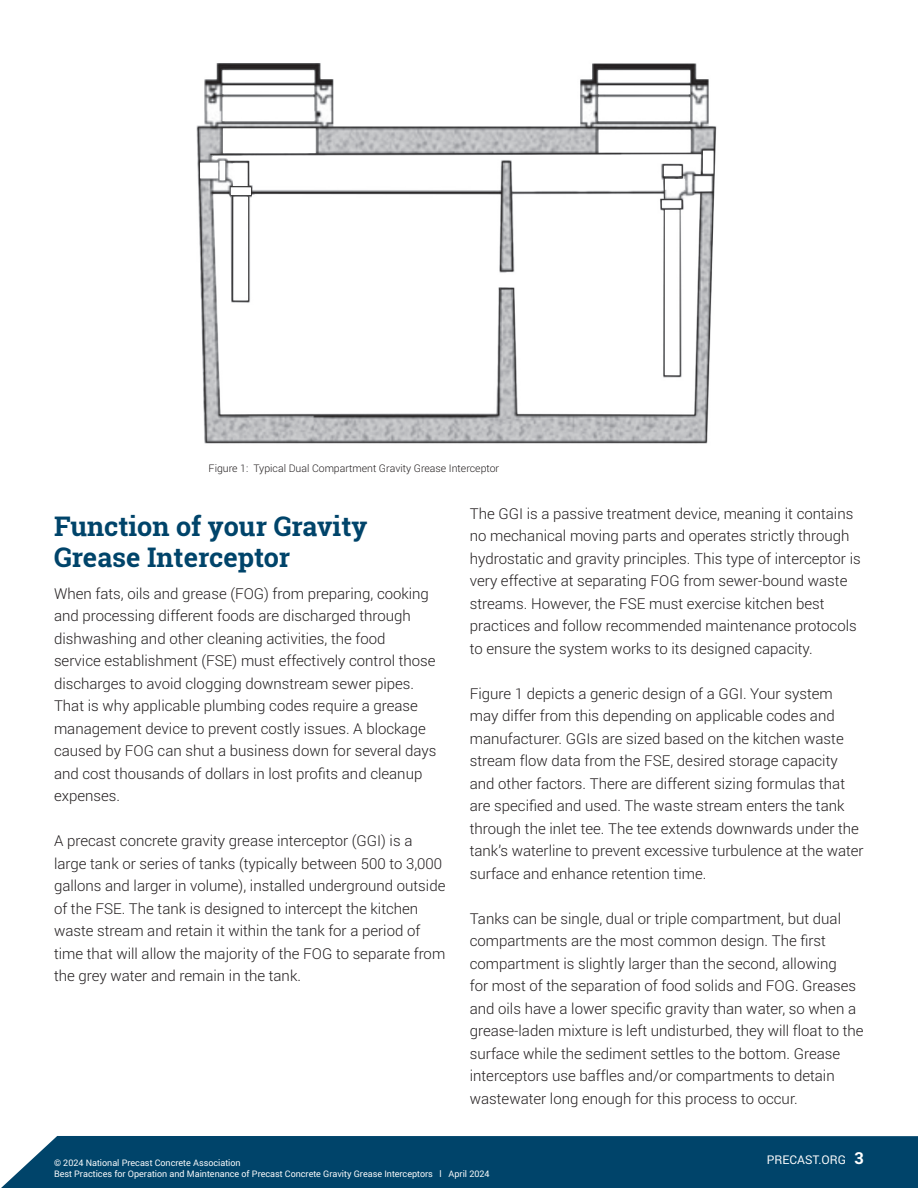
<style>
.page{position:relative;width:918px;height:1188px;background:#fff}
.page>*{position:absolute;margin:0;border:0;box-sizing:border-box;transform-origin:0 0}
.t1{font:700 27px/31.5px "Roboto Slab";color:#00446a}
.t2{font:300 15px/22.5px "Roboto";color:#231f20}
.t3{font:12px "Roboto";color:#fff}
.t4{font:300 10.5px "Roboto";color:#231f20}
.t5{font:9px "Roboto";color:#fff}
.s1{font-weight:700;font-size:16.5px}
</style>
<div class="page">
<div style="left:1px;top:1136px;width:917px;height:52px;background:#00446a"></div>
<img style="left:196px;top:63px;width:521px;height:381px">
<p class="t4" style="left:209px;top:461px;width:292px">Figure 1: Typical Dual Compartment Gravity Grease Interceptor</p>
<h1 class="t1" style="left:54px;top:510px;width:315px">Function of your Gravity<br>Grease Interceptor</h1>
<p class="t2" style="left:54px;top:582px;width:384px">When fats, oils and grease (FOG) from preparing, cooking and processing different foods are discharged through dishwashing and other cleaning activities, the food<br>service establishment (FSE) must effectively control those discharges to avoid clogging downstream sewer pipes.<br>That is why applicable plumbing codes require a grease management device to prevent costly issues. A blockage caused by FOG can shut a business down for several days and cost thousands of dollars in lost profits and cleanup expenses.</p>
<p class="t2" style="left:54px;top:829px;width:393px">A precast concrete gravity grease interceptor (GGI) is a large tank or series of tanks (typically between 500 to 3,000 gallons and larger in volume), installed underground outside of the FSE. The tank is designed to intercept the kitchen waste stream and retain it within the tank for a period of time that will allow the majority of the FOG to separate from the grey water and remain in the tank.</p>
<p class="t2" style="left:470px;top:502px;width:392px">The GGI is a passive treatment device, meaning it contains no mechanical moving parts and operates strictly through hydrostatic and gravity principles. This type of interceptor is very effective at separating FOG from sewer-bound waste streams. However, the FSE must exercise kitchen best practices and follow recommended maintenance protocols to ensure the system works to its designed capacity.</p>
<p class="t2" style="left:470px;top:682px;width:395px">Figure 1 depicts a generic design of a GGI. Your system may differ from this depending on applicable codes and manufacturer. GGIs are sized based on the kitchen waste stream flow data from the FSE, desired storage capacity and other factors. There are different sizing formulas that are specified and used. The waste stream enters the tank through the inlet tee. The tee extends downwards under the tank’s waterline to prevent excessive turbulence at the water surface and enhance retention time.</p>
<p class="t2" style="left:470px;top:907px;width:395px">Tanks can be single, dual or triple compartment, but dual compartments are the most common design. The first compartment is slightly larger than the second, allowing<br>for most of the separation of food solids and FOG. Greases and oils have a lower specific gravity than water, so when a grease-laden mixture is left undisturbed, they will float to the surface while the sediment settles to the bottom. Grease interceptors use baffles and/or compartments to detain wastewater long enough for this process to occur.</p>
<p class="t5" style="left:54px;top:1157px;width:188px">© 2024 National Precast Concrete Association</p>
<p class="t3" style="left:767px;top:1152px;width:99px">PRECAST.ORG <span class="s1">3</span></p>
<p class="t5" style="left:54px;top:1168px;width:437px">Best Practices for Operation and Maintenance of Precast Concrete Gravity Grease Interceptors l April 2024</p>
</div>
